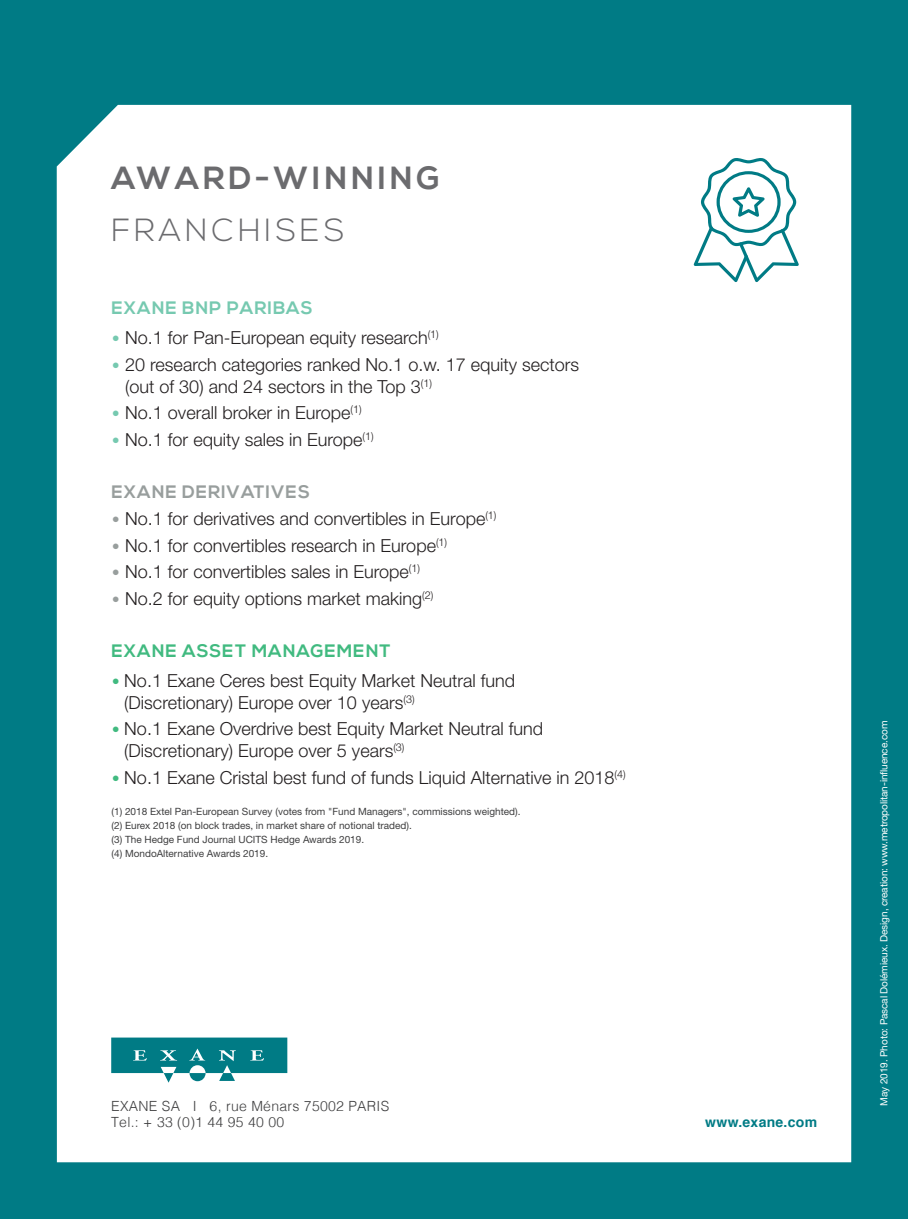
<style>
.page{position:relative;width:908px;height:1219px;background:#fff}
.page>*{position:absolute;margin:0;border:0;box-sizing:border-box;transform-origin:0 0}
.t1{font:700 32px "Nexa";letter-spacing:.12em;color:#6b6b6e}
.t2{font:300 32px "Nexa";letter-spacing:.12em;color:#6b6b6e}
.t3{font:300 18px/22px "Helvetica Neue";color:#231f20}
.t4{font:700 18px "Nexa";letter-spacing:.05em;color:#41ba80}
.t5{font:700 18px "Nexa";letter-spacing:.05em;color:#989e9d}
.t6{font:700 18px "Nexa";letter-spacing:.05em;color:#76c9b0}
.t7{font:300 14px/16px "Helvetica";letter-spacing:.02em;color:#3e3e3f}
.t8{font:700 14px "Helvetica";letter-spacing:.02em;color:#007b85}
.t9{font:10px/14px "Helvetica Neue";color:#3e3e3f}
.t10{font:10px "Helvetica Neue";letter-spacing:-.01em;color:#fff}
.s1{font-family:"DIN";font-weight:500;font-size:17px;color:#76c9b0}
.s2{font-family:"DIN";font-weight:500;font-size:17px;color:#989e9d}
.s3{font-family:"DIN";font-weight:500;font-size:17px;color:#41ba80}
</style>
<div class="page">
<div style="left:0;top:0;width:907px;height:1219px;background:#007b85"></div>
<div style="left:57px;top:105px;width:793px;height:1057px;background:#fff"></div>
<svg style="left:111px;top:1037px;width:176px;height:46px"></svg>
<svg style="left:693px;top:157px;width:105px;height:125px;background:#cde5e7"></svg>
<h1 class="t1" style="left:111px;top:160px;width:329px">AWARD-WINNING</h1>
<h1 class="t2" style="left:111px;top:212px;width:234px">FRANCHISES</h1>
<p class="t6" style="left:111px;top:297px;width:202px">EXANE BNP PARIBAS</p>
<p class="t3" style="left:111px;top:326px;width:329px"><span class="s1">•</span> No.1 for Pan-European equity research<sup>(1)</sup></p>
<p class="t3" style="left:125px;top:353px;width:455px;text-indent:-14px"><span class="s1">•</span> 20 research categories ranked No.1 o.w. 17 equity sectors (out of 30) and 24 sectors in the Top 3<sup>(1)</sup></p>
<p class="t3" style="left:111px;top:402px;width:252px"><span class="s1">•</span> No.1 overall broker in Europe<sup>(1)</sup></p>
<p class="t3" style="left:111px;top:428px;width:263px"><span class="s1">•</span> No.1 for equity sales in Europe<sup>(1)</sup></p>
<p class="t5" style="left:111px;top:481px;width:200px">EXANE DERIVATIVES</p>
<p class="t3" style="left:111px;top:507px;width:386px"><span class="s2">•</span> No.1 for derivatives and convertibles in Europe<sup>(1)</sup></p>
<p class="t3" style="left:111px;top:534px;width:337px"><span class="s2">•</span> No.1 for convertibles research in Europe<sup>(1)</sup></p>
<p class="t3" style="left:111px;top:561px;width:310px"><span class="s2">•</span> No.1 for convertibles sales in Europe<sup>(1)</sup></p>
<p class="t3" style="left:111px;top:587px;width:323px"><span class="s2">•</span> No.2 for equity options market making<sup>(2)</sup></p>
<p class="t4" style="left:111px;top:640px;width:280px">EXANE ASSET MANAGEMENT</p>
<p class="t3" style="left:124px;top:669px;width:392px;text-indent:-13px"><span class="s3">•</span> No.1 Exane Ceres best Equity Market Neutral fund (Discretionary) Europe over 10 years<sup>(3)</sup></p>
<p class="t3" style="left:124px;top:718px;width:420px;text-indent:-13px"><span class="s3">•</span> No.1 Exane Overdrive best Equity Market Neutral fund (Discretionary) Europe over 5 years<sup>(3)</sup></p>
<p class="t3" style="left:111px;top:766px;width:515px"><span class="s3">•</span> No.1 Exane Cristal best fund of funds Liquid Alternative in 2018<sup>(4)</sup></p>
<p class="t9" style="left:111px;top:804px;width:410px">(1) 2018 Extel Pan-European Survey (votes from "Fund Managers", commissions weighted). (2) Eurex 2018 (on block trades, in market share of notional traded).<br>(3) The Hedge Fund Journal UCITS Hedge Awards 2019.<br>(4) MondoAlternative Awards 2019.</p>
<p class="t7" style="left:111px;top:1097px;width:279px">EXANE SA I 6, rue Ménars 75002 PARIS<br>Tel.: + 33 (0)1 44 95 40 00</p>
<p class="t8" style="left:705px;top:1110px;width:113px">www.exane.com</p>
<p class="t10" style="left:877px;top:1106px;width:386px;rotate:-90deg">May 2019. Photo: Pascal Dolémieux. Design, creation: www.metropolitan-influence.com</p>
</div>
